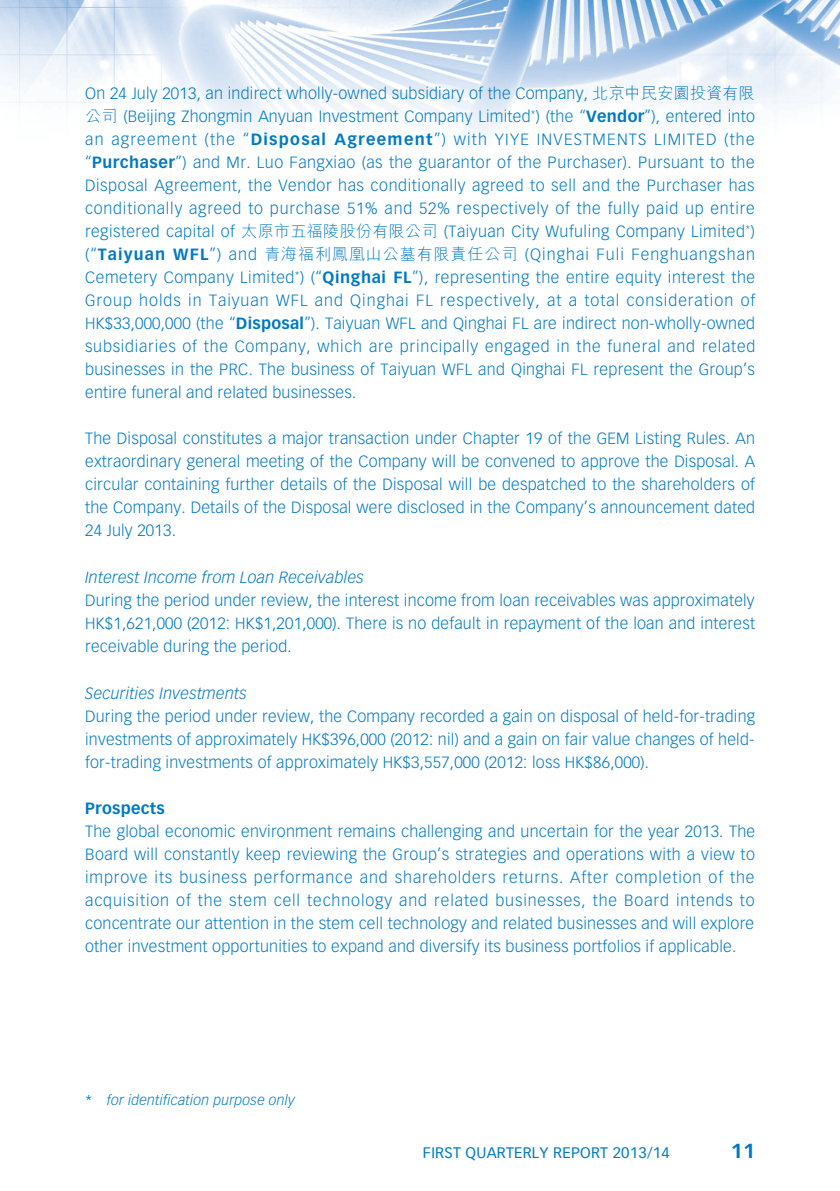
<style>
.page{position:relative;width:840px;height:1191px;background:#fff}
.page>*{position:absolute;margin:0;border:0;box-sizing:border-box;transform-origin:0 0}
.t1{font:700 20px "Vectora LT Std";color:#0079c2}
.t2{font:300 16px/23px "Vectora LT Std";letter-spacing:.015em;color:#0079c2;text-align:justify}
.t3{font:italic 300 16px "Vectora LT Std";letter-spacing:.015em;color:#0079c2}
.t4{font:700 16px "Vectora LT Std";letter-spacing:.02em;color:#0079c2}
.t5{font:15px "Vectora LT Std";letter-spacing:.015em;color:#0079c2}
.t6{font:italic 300 14px "Vectora LT Std";letter-spacing:.015em;color:#0079c2}
.s1{font-family:"M Hei HK"}
.s2{font-weight:700}
.s3{font-style:normal}
</style>
<div class="page">
<img style="left:1px;top:0;width:838px;height:135px">
<img style="left:0;top:0;width:1px;height:1191px">
<p class="t2" style="left:85px;top:82px;width:671px">On 24 July 2013, an indirect wholly-owned subsidiary of the Company, <span class="s1">北京中民安園投資有限公司</span> (Beijing Zhongmin Anyuan Investment Company Limited<sup>*</sup>) (the “<span class="s2">Vendor</span>”), entered into an agreement (the “<span class="s2">Disposal Agreement</span>”) with YIYE INVESTMENTS LIMITED (the “<span class="s2">Purchaser</span>”) and Mr. Luo Fangxiao (as the guarantor of the Purchaser). Pursuant to the Disposal Agreement, the Vendor has conditionally agreed to sell and the Purchaser has conditionally agreed to purchase 51% and 52% respectively of the fully paid up entire registered capital of <span class="s1">太原市五福陵股份有限公司</span> (Taiyuan City Wufuling Company Limited<sup>*</sup>) (“<span class="s2">Taiyuan WFL</span>”) and <span class="s1">青海福利鳳凰山公墓有限責任公司</span> (Qinghai Fuli Fenghuangshan Cemetery Company Limited<sup>*</sup>) (“<span class="s2">Qinghai FL</span>”), representing the entire equity interest the Group holds in Taiyuan WFL and Qinghai FL respectively, at a total consideration of HK$33,000,000 (the “<span class="s2">Disposal</span>”). Taiyuan WFL and Qinghai FL are indirect non-wholly-owned subsidiaries of the Company, which are principally engaged in the funeral and related businesses in the PRC. The business of Taiyuan WFL and Qinghai FL represent the Group’s entire funeral and related businesses.</p>
<p class="t2" style="left:85px;top:427px;width:671px">The Disposal constitutes a major transaction under Chapter 19 of the GEM Listing Rules. An extraordinary general meeting of the Company will be convened to approve the Disposal. A circular containing further details of the Disposal will be despatched to the shareholders of the Company. Details of the Disposal were disclosed in the Company’s announcement dated 24 July 2013.</p>
<p class="t3" style="left:85px;top:568px;width:280px">Interest Income from Loan Receivables</p>
<p class="t2" style="left:85px;top:589px;width:671px">During the period under review, the interest income from loan receivables was approximately HK$1,621,000 (2012: HK$1,201,000). There is no default in repayment of the loan and interest receivable during the period.</p>
<p class="t3" style="left:85px;top:683px;width:163px">Securities Investments</p>
<p class="t2" style="left:85px;top:704px;width:671px">During the period under review, the Company recorded a gain on disposal of held-for-trading investments of approximately HK$396,000 (2012: nil) and a gain on fair value changes of held&shy;for-trading investments of approximately HK$3,557,000 (2012: loss HK$86,000).</p>
<p class="t4" style="left:85px;top:798px;width:81px">Prospects</p>
<p class="t2" style="left:85px;top:819px;width:671px">The global economic environment remains challenging and uncertain for the year 2013. The Board will constantly keep reviewing the Group’s strategies and operations with a view to improve its business performance and shareholders returns. After completion of the acquisition of the stem cell technology and related businesses, the Board intends to concentrate our attention in the stem cell technology and related businesses and will explore other investment opportunities to expand and diversify its business portfolios if applicable.</p>
<p class="t6" style="left:85px;top:1091px;width:211px"><span class="s3">*</span> for identification purpose only</p>
<p class="t5" style="left:422px;top:1144px;width:248px">FIRST QUARTERLY REPORT 2013/14</p>
<p class="t1" style="left:730px;top:1139px;width:26px">11</p>
</div>
